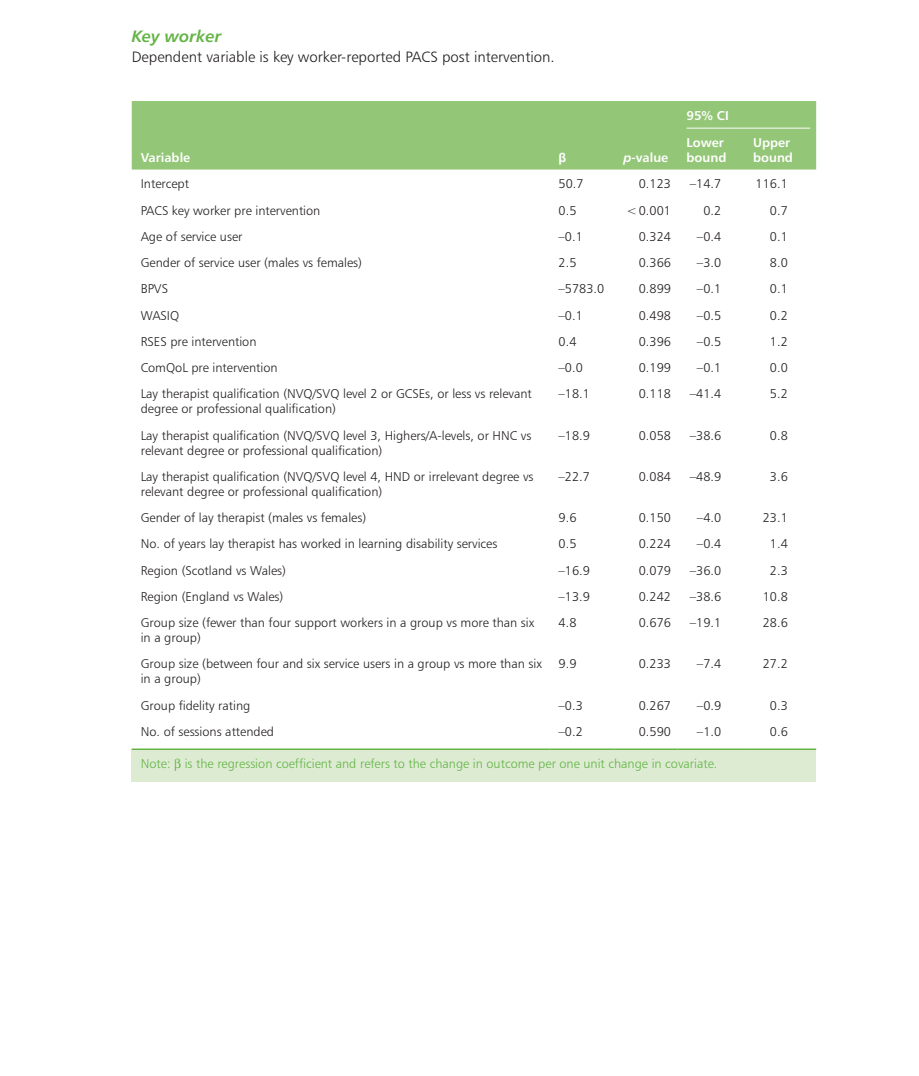
<style>
.page{position:relative;width:919px;height:1076px;background:#fff}
.page>*{position:absolute;margin:0;border:0;box-sizing:border-box;transform-origin:0 0}
._5_3_B_head__Heading{font:16.5px "Humanist 777 BT Bold Italic B";color:#63b445}
._6_02_Text__fo___Tex{font:15px "Humanist 777 BT Light B";color:#231f20}
._7_2_Table_text__Tab{font:12.75px/15px "Humanist 777 BT Light B";color:#231f20}
._7_5_Table__notes{font:12.75px "Humanist 777 BT Light B";color:#63b445}
._7_10_Table_head__Ta{font:12.75px/15px "Humanist 777 BT Bold B";color:#fff}
._7_05_Table_head_gro{font:12.75px "Humanist 777 BT Bold B";color:#fff}
._7_10_Table_head__Ta-2{font:700 12.75px "Arial";color:#fff}
.s1{font-family:"Humanist 777 BT Bold Italic B"}
</style>
<div class="page">
<div style="left:132px;top:101px;width:684px;height:69px;background:#93c676"></div>
<div style="left:132px;top:749px;width:684px;height:32px;background:#ddebd3"></div>
<hr style="left:132px;top:748px;width:417px;height:2px;background:#63b445">
<hr style="left:549px;top:748px;width:65px;height:2px;background:#63b445">
<hr style="left:614px;top:748px;width:63px;height:2px;background:#63b445">
<hr style="left:677px;top:748px;width:67px;height:2px;background:#63b445">
<hr style="left:744px;top:748px;width:72px;height:2px;background:#63b445">
<hr style="left:686px;top:128px;width:124px;height:1px;background:#fff">
<p class="_5_3_B_head__Heading" style="left:132px;top:26px;width:91px">Key worker</p>
<p class="_6_02_Text__fo___Tex" style="left:132px;top:48px;width:424px">Dependent variable is key worker-reported PACS post intervention.</p>
<p class="_7_10_Table_head__Ta" style="left:141px;top:150px;width:51px">Variable</p>
<p class="_7_10_Table_head__Ta-2" style="left:558px;top:149px;width:9px">β</p>
<p class="_7_10_Table_head__Ta" style="left:623px;top:150px;width:46px"><span class="s1">p</span>-value</p>
<p class="_7_05_Table_head_gro" style="left:686px;top:108px;width:44px">95% CI</p>
<p class="_7_10_Table_head__Ta" style="left:686px;top:135px;width:41px">Lower bound</p>
<p class="_7_10_Table_head__Ta" style="left:753px;top:135px;width:41px">Upper bound</p>
<p class="_7_2_Table_text__Tab" style="left:141px;top:176px;width:50px">Intercept</p>
<p class="_7_2_Table_text__Tab" style="left:558px;top:176px;width:26px">50.7</p>
<p class="_7_2_Table_text__Tab" style="left:638px;top:176px;width:34px">0.123</p>
<p class="_7_2_Table_text__Tab" style="left:689px;top:176px;width:33px">–14.7</p>
<p class="_7_2_Table_text__Tab" style="left:755px;top:176px;width:34px">116.1</p>
<p class="_7_2_Table_text__Tab" style="left:141px;top:202px;width:181px">PACS key worker pre intervention</p>
<p class="_7_2_Table_text__Tab" style="left:558px;top:202px;width:19px">0.5</p>
<p class="_7_2_Table_text__Tab" style="left:626px;top:202px;width:46px">&lt;0.001</p>
<p class="_7_2_Table_text__Tab" style="left:703px;top:202px;width:19px">0.2</p>
<p class="_7_2_Table_text__Tab" style="left:769px;top:202px;width:19px">0.7</p>
<p class="_7_2_Table_text__Tab" style="left:141px;top:229px;width:103px">Age of service user</p>
<p class="_7_2_Table_text__Tab" style="left:558px;top:229px;width:26px">–0.1</p>
<p class="_7_2_Table_text__Tab" style="left:638px;top:229px;width:34px">0.324</p>
<p class="_7_2_Table_text__Tab" style="left:697px;top:229px;width:26px">–0.4</p>
<p class="_7_2_Table_text__Tab" style="left:769px;top:229px;width:19px">0.1</p>
<p class="_7_2_Table_text__Tab" style="left:141px;top:255px;width:223px">Gender of service user (males vs females)</p>
<p class="_7_2_Table_text__Tab" style="left:558px;top:255px;width:19px">2.5</p>
<p class="_7_2_Table_text__Tab" style="left:638px;top:255px;width:34px">0.366</p>
<p class="_7_2_Table_text__Tab" style="left:697px;top:255px;width:26px">–3.0</p>
<p class="_7_2_Table_text__Tab" style="left:769px;top:255px;width:19px">8.0</p>
<p class="_7_2_Table_text__Tab" style="left:141px;top:281px;width:29px">BPVS</p>
<p class="_7_2_Table_text__Tab" style="left:558px;top:281px;width:47px">–5783.0</p>
<p class="_7_2_Table_text__Tab" style="left:638px;top:281px;width:34px">0.899</p>
<p class="_7_2_Table_text__Tab" style="left:697px;top:281px;width:26px">–0.1</p>
<p class="_7_2_Table_text__Tab" style="left:769px;top:281px;width:19px">0.1</p>
<p class="_7_2_Table_text__Tab" style="left:141px;top:307px;width:40px">WASIQ</p>
<p class="_7_2_Table_text__Tab" style="left:558px;top:307px;width:26px">–0.1</p>
<p class="_7_2_Table_text__Tab" style="left:638px;top:307px;width:34px">0.498</p>
<p class="_7_2_Table_text__Tab" style="left:697px;top:307px;width:26px">–0.5</p>
<p class="_7_2_Table_text__Tab" style="left:769px;top:307px;width:19px">0.2</p>
<p class="_7_2_Table_text__Tab" style="left:141px;top:334px;width:117px">RSES pre intervention</p>
<p class="_7_2_Table_text__Tab" style="left:558px;top:334px;width:19px">0.4</p>
<p class="_7_2_Table_text__Tab" style="left:638px;top:334px;width:34px">0.396</p>
<p class="_7_2_Table_text__Tab" style="left:697px;top:334px;width:26px">–0.5</p>
<p class="_7_2_Table_text__Tab" style="left:769px;top:334px;width:19px">1.2</p>
<p class="_7_2_Table_text__Tab" style="left:141px;top:360px;width:138px">ComQoL pre intervention</p>
<p class="_7_2_Table_text__Tab" style="left:558px;top:360px;width:26px">–0.0</p>
<p class="_7_2_Table_text__Tab" style="left:638px;top:360px;width:34px">0.199</p>
<p class="_7_2_Table_text__Tab" style="left:697px;top:360px;width:26px">–0.1</p>
<p class="_7_2_Table_text__Tab" style="left:769px;top:360px;width:19px">0.0</p>
<p class="_7_2_Table_text__Tab" style="left:141px;top:386px;width:392px">Lay therapist qualification (NVQ/SVQ level 2 or GCSEs, or less vs relevant degree or professional qualification)</p>
<p class="_7_2_Table_text__Tab" style="left:558px;top:386px;width:33px">–18.1</p>
<p class="_7_2_Table_text__Tab" style="left:638px;top:386px;width:34px">0.118</p>
<p class="_7_2_Table_text__Tab" style="left:689px;top:386px;width:33px">–41.4</p>
<p class="_7_2_Table_text__Tab" style="left:769px;top:386px;width:19px">5.2</p>
<p class="_7_2_Table_text__Tab" style="left:141px;top:427px;width:392px">Lay therapist qualification (NVQ/SVQ level 3, Highers/A-levels, or HNC vs relevant degree or professional qualification)</p>
<p class="_7_2_Table_text__Tab" style="left:558px;top:427px;width:33px">–18.9</p>
<p class="_7_2_Table_text__Tab" style="left:638px;top:427px;width:34px">0.058</p>
<p class="_7_2_Table_text__Tab" style="left:689px;top:427px;width:33px">–38.6</p>
<p class="_7_2_Table_text__Tab" style="left:769px;top:427px;width:19px">0.8</p>
<p class="_7_2_Table_text__Tab" style="left:141px;top:469px;width:394px">Lay therapist qualification (NVQ/SVQ level 4, HND or irrelevant degree vs relevant degree or professional qualification)</p>
<p class="_7_2_Table_text__Tab" style="left:558px;top:469px;width:33px">–22.7</p>
<p class="_7_2_Table_text__Tab" style="left:638px;top:469px;width:34px">0.084</p>
<p class="_7_2_Table_text__Tab" style="left:689px;top:469px;width:33px">–48.9</p>
<p class="_7_2_Table_text__Tab" style="left:769px;top:469px;width:19px">3.6</p>
<p class="_7_2_Table_text__Tab" style="left:141px;top:510px;width:227px">Gender of lay therapist (males vs females)</p>
<p class="_7_2_Table_text__Tab" style="left:558px;top:510px;width:19px">9.6</p>
<p class="_7_2_Table_text__Tab" style="left:638px;top:510px;width:34px">0.150</p>
<p class="_7_2_Table_text__Tab" style="left:697px;top:510px;width:26px">–4.0</p>
<p class="_7_2_Table_text__Tab" style="left:762px;top:510px;width:26px">23.1</p>
<p class="_7_2_Table_text__Tab" style="left:141px;top:536px;width:358px">No. of years lay therapist has worked in learning disability services</p>
<p class="_7_2_Table_text__Tab" style="left:558px;top:536px;width:19px">0.5</p>
<p class="_7_2_Table_text__Tab" style="left:638px;top:536px;width:34px">0.224</p>
<p class="_7_2_Table_text__Tab" style="left:697px;top:536px;width:26px">–0.4</p>
<p class="_7_2_Table_text__Tab" style="left:769px;top:536px;width:19px">1.4</p>
<p class="_7_2_Table_text__Tab" style="left:141px;top:562px;width:147px">Region (Scotland vs Wales)</p>
<p class="_7_2_Table_text__Tab" style="left:558px;top:562px;width:33px">–16.9</p>
<p class="_7_2_Table_text__Tab" style="left:638px;top:562px;width:34px">0.079</p>
<p class="_7_2_Table_text__Tab" style="left:689px;top:562px;width:33px">–36.0</p>
<p class="_7_2_Table_text__Tab" style="left:769px;top:562px;width:19px">2.3</p>
<p class="_7_2_Table_text__Tab" style="left:141px;top:589px;width:144px">Region (England vs Wales)</p>
<p class="_7_2_Table_text__Tab" style="left:558px;top:589px;width:33px">–13.9</p>
<p class="_7_2_Table_text__Tab" style="left:638px;top:589px;width:34px">0.242</p>
<p class="_7_2_Table_text__Tab" style="left:689px;top:589px;width:33px">–38.6</p>
<p class="_7_2_Table_text__Tab" style="left:762px;top:589px;width:26px">10.8</p>
<p class="_7_2_Table_text__Tab" style="left:141px;top:615px;width:395px">Group size (fewer than four support workers in a group vs more than six in a group)</p>
<p class="_7_2_Table_text__Tab" style="left:558px;top:615px;width:19px">4.8</p>
<p class="_7_2_Table_text__Tab" style="left:638px;top:615px;width:34px">0.676</p>
<p class="_7_2_Table_text__Tab" style="left:689px;top:615px;width:33px">–19.1</p>
<p class="_7_2_Table_text__Tab" style="left:762px;top:615px;width:26px">28.6</p>
<p class="_7_2_Table_text__Tab" style="left:141px;top:656px;width:402px">Group size (between four and six service users in a group vs more than six in a group)</p>
<p class="_7_2_Table_text__Tab" style="left:558px;top:656px;width:19px">9.9</p>
<p class="_7_2_Table_text__Tab" style="left:638px;top:656px;width:34px">0.233</p>
<p class="_7_2_Table_text__Tab" style="left:697px;top:656px;width:26px">–7.4</p>
<p class="_7_2_Table_text__Tab" style="left:762px;top:656px;width:26px">27.2</p>
<p class="_7_2_Table_text__Tab" style="left:141px;top:697px;width:111px">Group fidelity rating</p>
<p class="_7_2_Table_text__Tab" style="left:558px;top:697px;width:26px">–0.3</p>
<p class="_7_2_Table_text__Tab" style="left:638px;top:697px;width:34px">0.267</p>
<p class="_7_2_Table_text__Tab" style="left:697px;top:697px;width:26px">–0.9</p>
<p class="_7_2_Table_text__Tab" style="left:769px;top:697px;width:19px">0.3</p>
<p class="_7_2_Table_text__Tab" style="left:141px;top:723px;width:135px">No. of sessions attended</p>
<p class="_7_2_Table_text__Tab" style="left:558px;top:723px;width:26px">–0.2</p>
<p class="_7_2_Table_text__Tab" style="left:638px;top:723px;width:34px">0.590</p>
<p class="_7_2_Table_text__Tab" style="left:697px;top:723px;width:26px">–1.0</p>
<p class="_7_2_Table_text__Tab" style="left:769px;top:723px;width:19px">0.6</p>
<p class="_7_5_Table__notes" style="left:141px;top:756px;width:578px">Note: is the regression coefficient and refers to the change in outcome per one unit change in covariate.</p>
</div>
